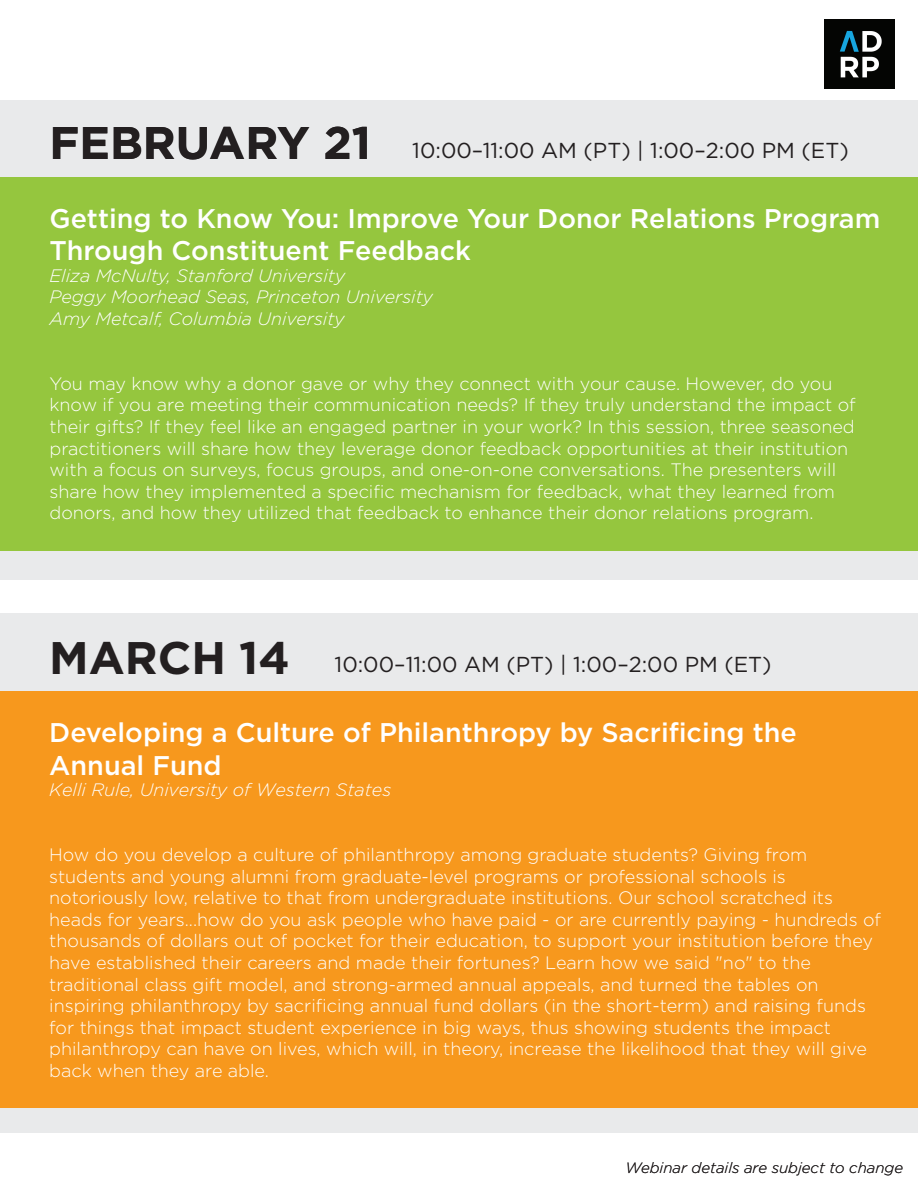
<style>
.page{position:relative;width:918px;height:1188px;background:#fff}
.page>*{position:absolute;margin:0;border:0;box-sizing:border-box;transform-origin:0 0}
.t1{font:500 27px/32.4px "Gotham";color:#fff}
.t2{font:21.6px "Gotham";color:#231f20}
.t3{font:300 18px/21.6px "Gotham";color:#fff}
.t4{font:italic 300 18px/21.6px "Gotham";color:#fff}
.t5{font:italic 300 15px "Gotham";color:#231f20}
.s1{font-weight:700;font-size:45.6px}
</style>
<div class="page">
<img style="left:825px;top:19px;width:69px;height:70px">
<div style="left:0;top:614px;width:918px;height:519px;background:#e9eaeb"></div>
<div style="left:0;top:691px;width:918px;height:417px;background:#f7981d"></div>
<div style="left:0;top:100px;width:918px;height:480px;background:#e9eaeb"></div>
<div style="left:0;top:178px;width:918px;height:373px;background:#95c63e"></div>
<p class="t2" style="left:50px;top:136px;width:801px"><span class="s1">FEBRUARY 21</span> 10:00–11:00 AM (PT) | 1:00–2:00 PM (ET)</p>
<h1 class="t1" style="left:50px;top:202px;width:832px">Getting to Know You: Improve Your Donor Relations Program<br>Through Constituent Feedback</h1>
<p class="t4" style="left:50px;top:264px;width:385px">Eliza McNulty, Stanford University<br>Peggy Moorhead Seas, Princeton University<br>Amy Metcalf, Columbia University</p>
<p class="t3" style="left:50px;top:372px;width:808px">You may know why a donor gave or why they connect with your cause. However, do you know if you are meeting their communication needs? If they truly understand the impact of their gifts? If they feel like an engaged partner in your work? In this session, three seasoned practitioners will share how they leverage donor feedback opportunities at their institution with a focus on surveys, focus groups, and one-on-one conversations. The presenters will share how they implemented a specific mechanism for feedback, what they learned from donors, and how they utilized that feedback to enhance their donor relations program.</p>
<p class="t2" style="left:49px;top:651px;width:724px"><span class="s1">MARCH 14</span> 10:00–11:00 AM (PT) | 1:00–2:00 PM (ET)</p>
<h1 class="t1" style="left:49px;top:716px;width:749px">Developing a Culture of Philanthropy by Sacrificing the<br>Annual Fund</h1>
<p class="t4" style="left:49px;top:779px;width:344px">Kelli Rule, University of Western States</p>
<p class="t3" style="left:49px;top:843px;width:833px">How do you develop a culture of philanthropy among graduate students? Giving from students and young alumni from graduate-level programs or professional schools is notoriously low, relative to that from undergraduate institutions. Our school scratched its heads for years...how do you ask people who have paid - or are currently paying - hundreds of thousands of dollars out of pocket for their education, to support your institution before they have established their careers and made their fortunes? Learn how we said "no" to the traditional class gift model, and strong-armed annual appeals, and turned the tables on inspiring philanthropy by sacrificing annual fund dollars (in the short-term) and raising funds for things that impact student experience in big ways, thus showing students the impact philanthropy can have on lives, which will, in theory, increase the likelihood that they will give back when they are able.</p>
<p class="t5" style="left:626px;top:1158px;width:279px">Webinar details are subject to change</p>
</div>
